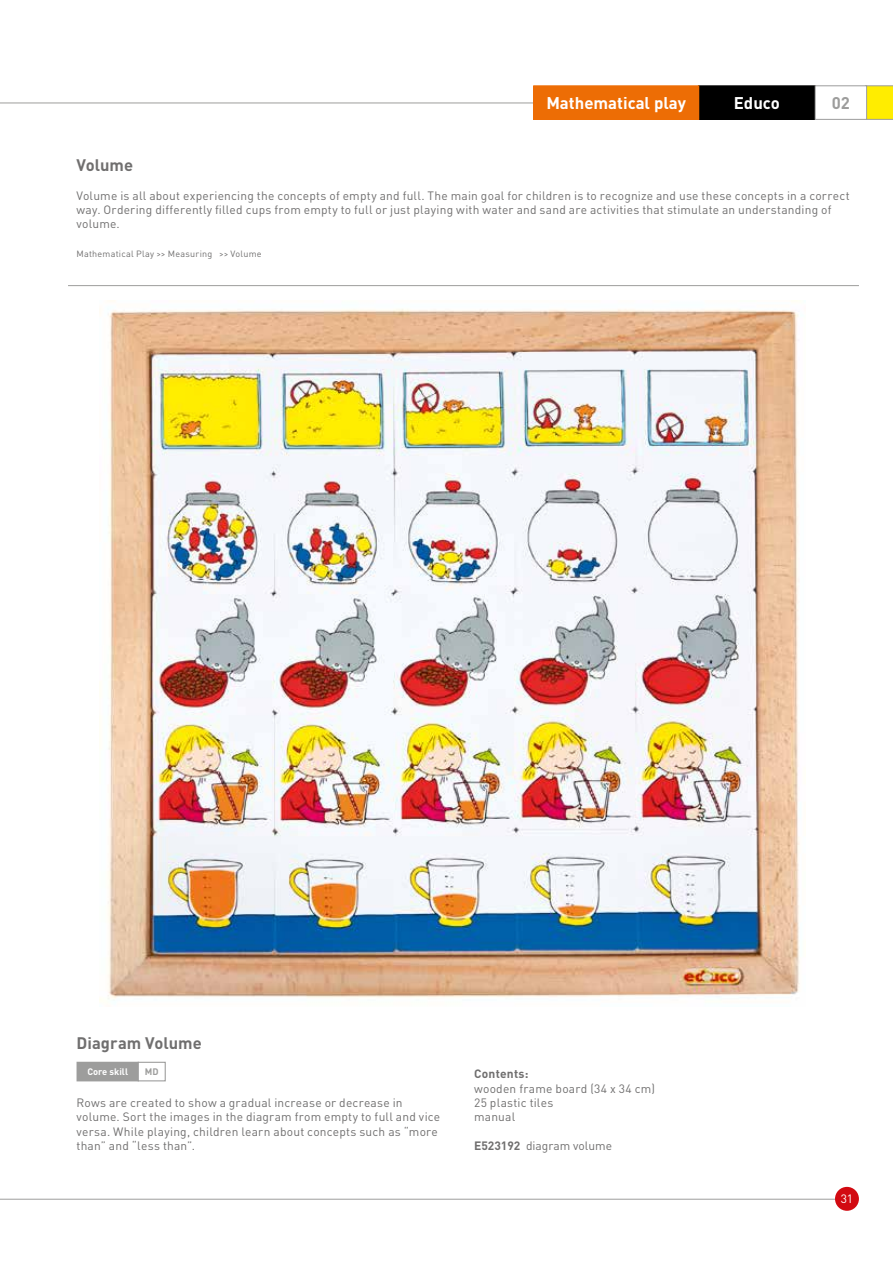
<style>
.page{position:relative;width:893px;height:1263px;background:#fff}
.page>*{position:absolute;margin:0;border:0;box-sizing:border-box;transform-origin:0 0}
.t1{font:700 16.8px "DIN Pro";color:#fff}
.t2{font:700 16.5px "DIN Pro";letter-spacing:.005em;color:#706f6f}
.t3{font:12px/14.4px "DIN Pro";letter-spacing:.015em;color:#706f6f}
.t4{font:700 12px "DIN Pro";letter-spacing:.02em;color:#706f6f}
.t5{font:12px "DIN Pro";color:#fff}
.t6{font:700 9.3px "DIN Pro";color:#fff}
.t7{font:700 9.3px "DIN Pro";color:#9d9d9c}
.t8{font:9px "DIN Pro";letter-spacing:.025em;color:#706f6f}
.s1{font-weight:500;font-size:30px}
.s2{color:#9d9d9c}
.s3{font-weight:700}
</style>
<div class="page">
<svg style="left:867px;top:85px;width:26px;height:35px"></svg>
<hr style="left:0;top:103px;width:787px;height:1px;background:#9d9d9c">
<hr style="left:0;top:1199px;width:847px;height:1px;background:#9d9d9c">
<div style="left:698px;top:86px;width:117px;height:33px;background:#000"></div>
<div style="left:698px;top:85px;width:118px;height:35px;border:1px solid #000"></div>
<div style="left:815px;top:85px;width:52px;height:35px;border:1px solid #9d9d9c"></div>
<div style="left:534px;top:86px;width:165px;height:33px;background:#ed6d05"></div>
<div style="left:533px;top:85px;width:166px;height:35px;border:1px solid #ed6d05"></div>
<img style="left:100px;top:300px;width:700px;height:701px">
<div style="left:77px;top:1062px;width:61px;height:19px;background:#9d9d9c"></div>
<div style="left:138px;top:1062px;width:28px;height:19px;border:1px solid #9d9d9c"></div>
<hr style="left:68px;top:285px;width:791px;height:1px;background:#9d9d9c">
<div style="left:835px;top:1187px;width:24px;height:24px;background:#d20a11;border-radius:50%"></div>
<h1 class="t1" style="left:546px;top:91px;width:141px">Mathematical play</h1>
<h1 class="t1" style="left:734px;top:91px;width:127px">Educo <span class="s1">01.01</span><span class="s2">02</span></h1>
<h2 class="t2" style="left:77px;top:154px;width:58px">Volume</h2>
<p class="t3" style="left:77px;top:188px;width:775px">Volume is all about experiencing the concepts of empty and full. The main goal for children is to recognize and use these concepts in a correct way. Ordering differently filled cups from empty to full or just playing with water and sand are activities that stimulate an understanding of volume.</p>
<p class="t8" style="left:77px;top:248px;width:187px">Mathematical Play &gt;&gt; Measuring &gt;&gt; Volume</p>
<h2 class="t2" style="left:77px;top:1032px;width:127px">Diagram Volume</h2>
<p class="t6" style="left:87px;top:1065px;width:42px">Core skill</p>
<p class="t7" style="left:145px;top:1065px;width:15px">MD</p>
<p class="t3" style="left:77px;top:1095px;width:365px">Rows are created to show a gradual increase or decrease in volume. Sort the images in the diagram from empty to full and vice versa. While playing, children learn about concepts such as “more than” and “less than”.</p>
<p class="t4" style="left:474px;top:1065px;width:56px">Contents:</p>
<p class="t3" style="left:474px;top:1080px;width:182px">wooden frame board (34 x 34 cm)<br>25 plastic tiles<br>manual</p>
<p class="t3" style="left:474px;top:1138px;width:139px"><span class="s3">E523192</span> diagram volume</p>
<p class="t5" style="left:841px;top:1191px;width:14px">31</p>
</div>
